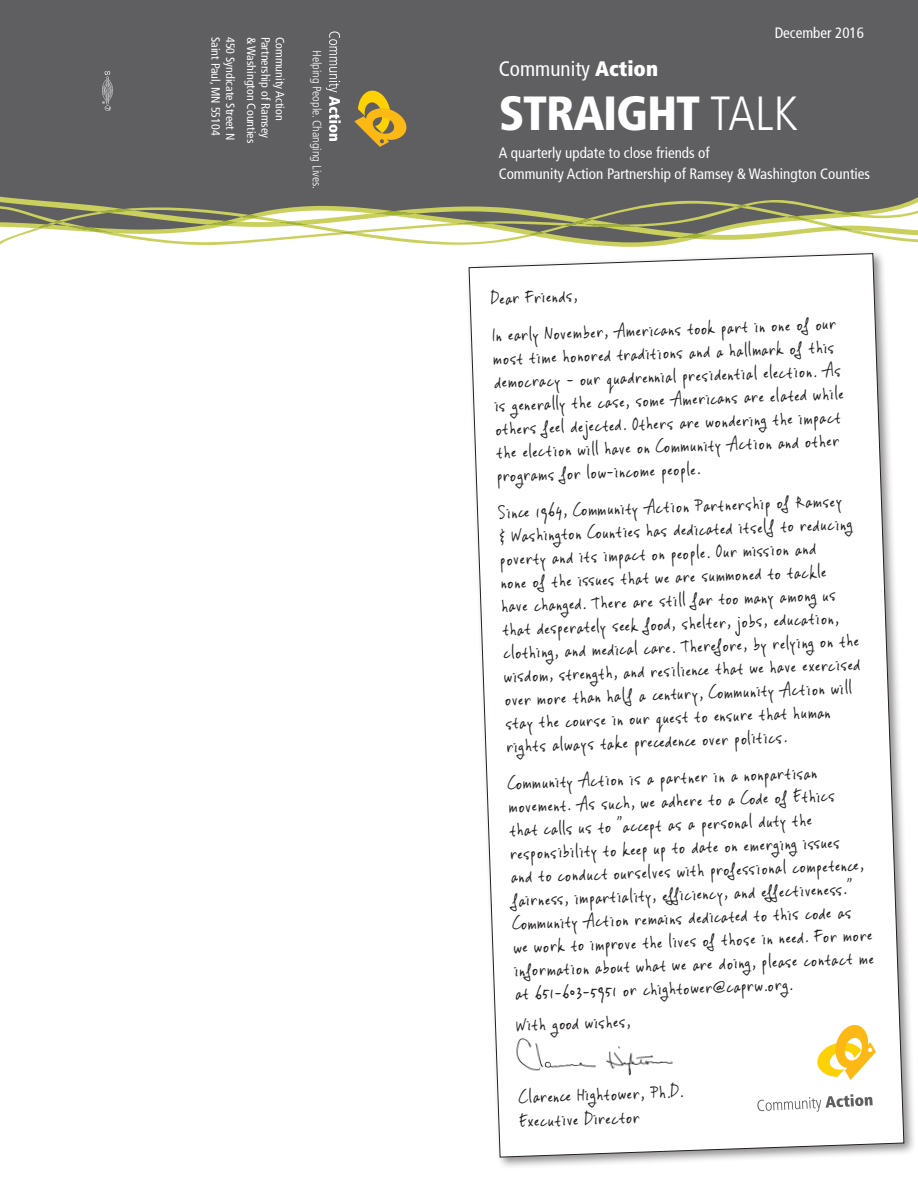
<style>
.page{position:relative;width:918px;height:1188px;background:#fff}
.page>*{position:absolute;margin:0;border:0;box-sizing:border-box;transform-origin:0 0}
.t1{font:900 condensed 48px "Frutiger";letter-spacing:-.025em;color:#fff}
.t2{font:condensed 21px "Frutiger";color:#fff}
.t3{font:19.5px/23.4px "Vinc Hand";color:#231f20}
.t4{font:condensed 15px/21px "Frutiger";color:#fff}
.t5{font:condensed 12px "Frutiger";color:#fff}
.t6{font:300 condensed 12px "Frutiger";color:#fff}
.s1{font-weight:900}
.s2{font-weight:300}
</style>
<div class="page">
<div style="left:465px;top:250px;width:451px;height:920px;background:#231f20;opacity:.5"></div>
<svg style="left:469px;top:253px;width:435px;height:904px"></svg>
<svg style="left:815px;top:1024px;width:61px;height:56px"></svg>
<svg style="left:757px;top:1094px;width:116px;height:18px"></svg>
<img style="left:511px;top:1030px;width:162px;height:51px">
<div style="left:0;top:0;width:918px;height:185px;background:#5f5f62"></div>
<div style="left:0;top:185px;width:918px;height:11px;background:#5f5f62"></div>
<svg style="left:0;top:196px;width:918px;height:56px"></svg>
<svg style="left:354px;top:88px;width:52px;height:59px;background:#a98d3a"></svg>
<svg style="left:326px;top:32px;width:15px;height:109px;background:#858587"></svg>
<img style="left:103px;top:71px;width:9px;height:40px">
<p class="t5" style="left:223px;top:37px;width:100px;rotate:90deg">Saint Paul, MN 55104</p>
<p class="t5" style="left:237px;top:37px;width:105px;rotate:90deg">450 Syndicate Street N</p>
<p class="t5" style="left:258px;top:37px;width:108px;rotate:90deg">&amp; Washington Counties</p>
<p class="t5" style="left:273px;top:37px;width:103px;rotate:90deg">Partnership of Ramsey</p>
<p class="t5" style="left:287px;top:37px;width:85px;rotate:90deg">Community Action</p>
<p class="t6" style="left:324px;top:50px;width:140px;rotate:90deg">Helping People. Changing Lives.</p>
<p class="t4" style="left:775px;top:23px;width:91px">December 2016</p>
<p class="t2" style="left:499px;top:56px;width:161px">Community <span class="s1">Action</span></p>
<p class="t1" style="left:499px;top:85px;width:301px">STRAIGHT <span class="s2">TALK</span></p>
<p class="t4" style="left:499px;top:143px;width:373px">A quarterly update to close friends of<br>Community Action Partnership of Ramsey &amp; Washington Counties</p>
<p class="t3" style="left:490px;top:279px;width:346px;line-height:36.9px;rotate:-2deg">Dear Friends,<br>In early November, Americans took part in one of our</p>
<p class="t3" style="left:492px;top:346px;width:352px;rotate:-2deg">most time honored traditions and a hallmark of this democracy – our quadrennial presidential election. As is generally the case, some Americans are elated while others feel dejected. Others are wondering the impact the election will have on Community Action and other programs for low-income people.</p>
<p class="t3" style="left:498px;top:500px;width:358px;rotate:-2deg">Since 1964, Community Action Partnership of Ramsey<br>&amp; Washington Counties has dedicated itself to reducing poverty and its impact on people. Our mission and<br>none of the issues that we are summoned to tackle have changed. There are still far too many among us that desperately seek food, shelter, jobs, education, clothing, and medical care. Therefore, by relying on the wisdom, strength, and resilience that we have exercised over more than half a century, Community Action will stay the course in our quest to ensure that human rights always take precedence over politics.</p>
<p class="t3" style="left:507px;top:770px;width:362px;rotate:-2deg">Community Action is a partner in a nonpartisan movement. As such, we adhere to a Code of Ethics that calls us to “accept as a personal duty the responsibility to keep up to date on emerging issues<br>and to conduct ourselves with professional competence, fairness, impartiality, efficiency, and effectiveness.” Community Action remains dedicated to this code as<br>we work to improve the lives of those in need. For more information about what we are doing, please contact me at 651-603-5951 or chightower@caprw.org.</p>
<p class="t3" style="left:516px;top:1012px;width:117px;rotate:-2deg">With good wishes,</p>
<p class="t3" style="left:518px;top:1084px;width:167px;line-height:24px;rotate:-2deg">Clarence Hightower, Ph.D.<br>Executive Director</p>
</div>
